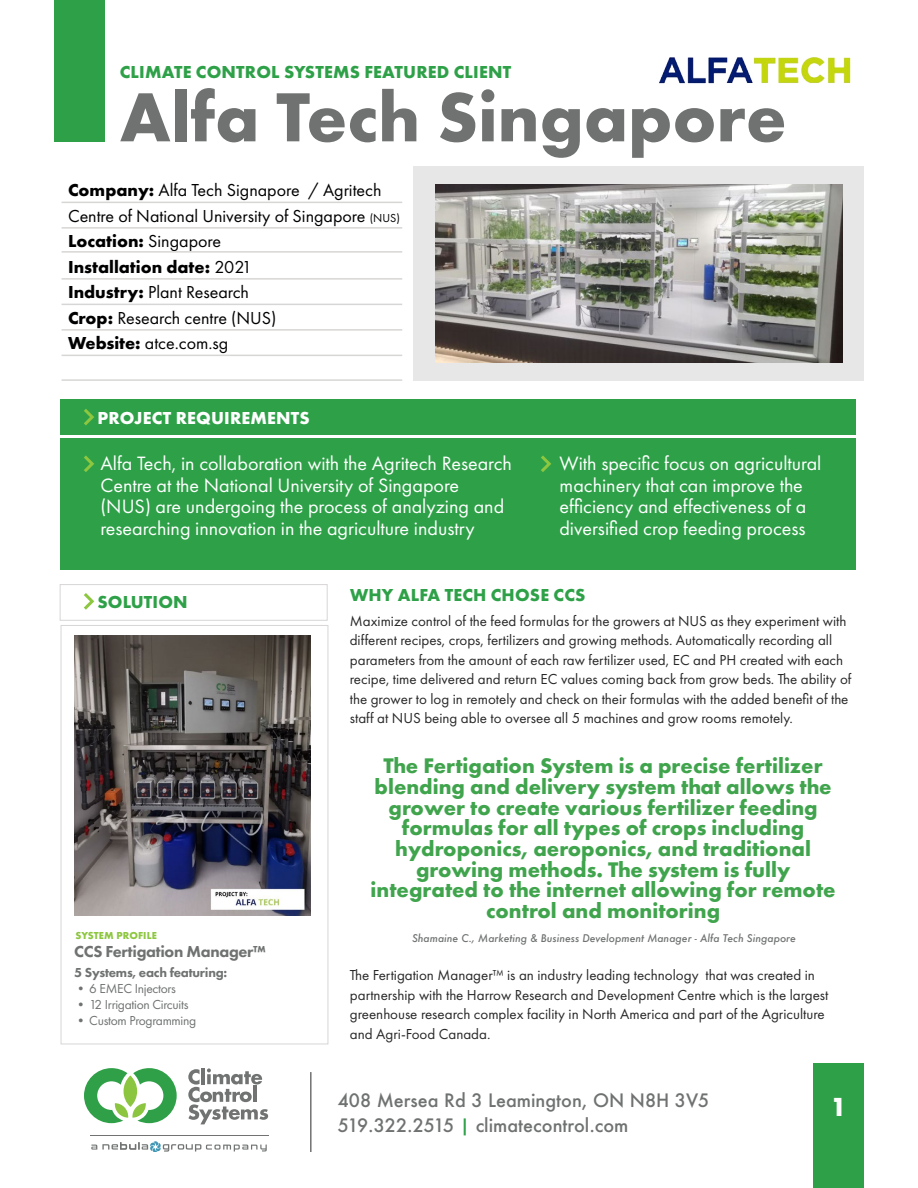
<style>
.page{position:relative;width:918px;height:1188px;background:#fff}
.page>*{position:absolute;margin:0;border:0;box-sizing:border-box;transform-origin:0 0}
.t1{font:700 72px "Futura PT";color:#707272}
.t2{font:700 24px "Futura";color:#fff}
.t3{font:700 21.9px/20.7px "Futura PT";color:#40a44d;text-align:center}
.t4{font:20.1px/21.5px "Futura PT";color:#fff}
.t5{font:18px/25.5px "Futura PT";color:#000}
.t6{font:700 18px "Futura PT";letter-spacing:.01em;color:#2ea148}
.t7{font:500 18px/25.5px "Futura";color:#707272}
.t8{font:700 18px "Futura PT";letter-spacing:.01em;color:#fff}
.t9{font:800 16.5px "Futura PT";letter-spacing:-.02em;color:#707272}
.t10{font:15px/19.5px "Futura PT";color:#292829}
.t11{font:13.5px "Futura PT";letter-spacing:-.02em;color:#707272}
.t12{font:800 13.5px "Futura PT";letter-spacing:-.02em;color:#707272}
.t13{font:700 10.5px "Futura PT";letter-spacing:.01em;color:#8dc63f}
.t14{font:italic 500 10.35px "Futura";color:#707272}
.s1{font-weight:700}
.s2{font-size:12px}
.s3{color:#2ea148}
</style>
<div class="page">
<svg style="left:188px;top:1068px;width:80px;height:56px"></svg>
<svg style="left:84px;top:1068px;width:93px;height:55px"></svg>
<div style="left:124px;top:1076px;width:13px;height:31px;background:#8cc540;border-radius:50%"></div>
<svg style="left:91px;top:1141px;width:176px;height:11px"></svg>
<hr style="left:90px;top:1135px;width:178px;height:1px;background:#707372">
<hr style="left:310px;top:1072px;width:2px;height:80px;background:#707272">
<div style="left:813px;top:1063px;width:51px;height:125px;background:#2ea148"></div>
<div style="left:54px;top:0;width:51px;height:141px;background:#2ea148"></div>
<div style="left:414px;top:166px;width:450px;height:215px;background:#e8e7e7"></div>
<img style="left:436px;top:184px;width:406px;height:179px">
<div style="left:60px;top:439px;width:796px;height:131px;background:#2ea148"></div>
<div style="left:60px;top:399px;width:796px;height:36px;background:#2ea148"></div>
<svg style="left:84px;top:455px;width:10px;height:17px"></svg>
<svg style="left:84px;top:409px;width:10px;height:17px"></svg>
<svg style="left:541px;top:455px;width:10px;height:17px"></svg>
<div style="left:60px;top:584px;width:268px;height:37px;border:1px solid #d7d6d5"></div>
<svg style="left:84px;top:593px;width:11px;height:17px"></svg>
<div style="left:61px;top:625px;width:267px;height:419px;border:1px solid #d7d6d5"></div>
<hr style="left:62px;top:202px;width:340px;height:1px;background:#d7d6d5">
<hr style="left:62px;top:227px;width:340px;height:2px;background:#d7d6d5">
<hr style="left:62px;top:251px;width:340px;height:2px;background:#d7d6d5">
<hr style="left:62px;top:278px;width:340px;height:2px;background:#d7d6d5">
<hr style="left:62px;top:304px;width:340px;height:1px;background:#d7d6d5">
<hr style="left:62px;top:329px;width:340px;height:2px;background:#d7d6d5">
<hr style="left:62px;top:355px;width:340px;height:1px;background:#d7d6d5">
<hr style="left:62px;top:379px;width:340px;height:2px;background:#d7d6d5">
<img style="left:74px;top:636px;width:236px;height:279px">
<img style="left:659px;top:57px;width:192px;height:27px">
<p class="t6" style="left:120px;top:61px;width:393px">CLIMATE CONTROL SYSTEMS FEATURED CLIENT</p>
<h1 class="t1" style="left:120px;top:71px;width:668px">Alfa Tech Singapore</h1>
<p class="t5" style="left:68px;top:178px;width:333px"><span class="s1">Company:</span> Alfa Tech Signapore / Agritech<br>Centre of National University of Singapore <span class="s2">(NUS)<br></span><span class="s1">Location:</span> Singapore<br><span class="s1">Installation date:</span> 2021<br><span class="s1">Industry:</span> Plant Research<br><span class="s1">Crop:</span> Research centre (NUS)<br><span class="s1">Website:</span> atce.com.sg</p>
<p class="t8" style="left:98px;top:406px;width:214px">PROJECT REQUIREMENTS</p>
<h3 class="t4" style="left:100px;top:453px;width:413px">Alfa Tech, in collaboration with the Agritech Research Centre at the National University of Singapore (NUS) are undergoing the process of analyzing and researching innovation in the agriculture industry</h3>
<h3 class="t4" style="left:560px;top:453px;width:263px">With specific focus on agricultural machinery that can improve the efficiency and effectiveness of a diversified crop feeding process</h3>
<p class="t6" style="left:98px;top:591px;width:92px">SOLUTION</p>
<p class="t13" style="left:76px;top:928px;width:83px">SYSTEM PROFILE</p>
<p class="t9" style="left:74px;top:941px;width:193px">CCS Fertigation Manager™</p>
<p class="t12" style="left:74px;top:964px;width:155px">5 Systems, each featuring:</p>
<p class="t11" style="left:74px;top:981px;width:103px">•6 EMEC Injectors</p>
<p class="t11" style="left:74px;top:996px;width:116px">•12 Irrigation Circuits</p>
<p class="t11" style="left:74px;top:1012px;width:124px">•Custom Programming</p>
<p class="t6" style="left:350px;top:583px;width:237px">WHY ALFA TECH CHOSE CCS</p>
<p class="t10" style="left:350px;top:611px;width:503px">Maximize control of the feed formulas for the growers at NUS as they experiment with different recipes, crops, fertilizers and growing methods. Automatically recording all parameters from the amount of each raw fertilizer used, EC and PH created with each recipe, time delivered and return EC values coming back from grow beds. The ability of the grower to log in remotely and check on their formulas with the added benefit of the staff at NUS being able to oversee all 5 machines and grow rooms remotely.</p>
<p class="t3" style="left:371px;top:755px;width:467px">The Fertigation System is a precise fertilizer blending and delivery system that allows the grower to create various fertilizer feeding formulas for all types of crops including hydroponics, aeroponics, and traditional growing methods. The system is fully integrated to the internet allowing for remote control and monitoring</p>
<p class="t14" style="left:412px;top:931px;width:385px">Shamaine C., Marketing &amp; Business Development Manager - Alfa Tech Singapore</p>
<p class="t10" style="left:350px;top:966px;width:480px">The Fertigation Manager™ is an industry leading technology that was created in partnership with the Harrow Research and Development Centre which is the largest greenhouse research complex facility in North America and part of the Agriculture and Agri-Food Canada.</p>
<p class="t7" style="left:338px;top:1087px;width:373px">408 Mersea Rd 3 Leamington, ON N8H 3V5<br>519.322.2515 <span class="s3">|</span> climatecontrol.com</p>
<h2 class="t2" style="left:830px;top:1090px;width:18px">1</h2>
</div>
